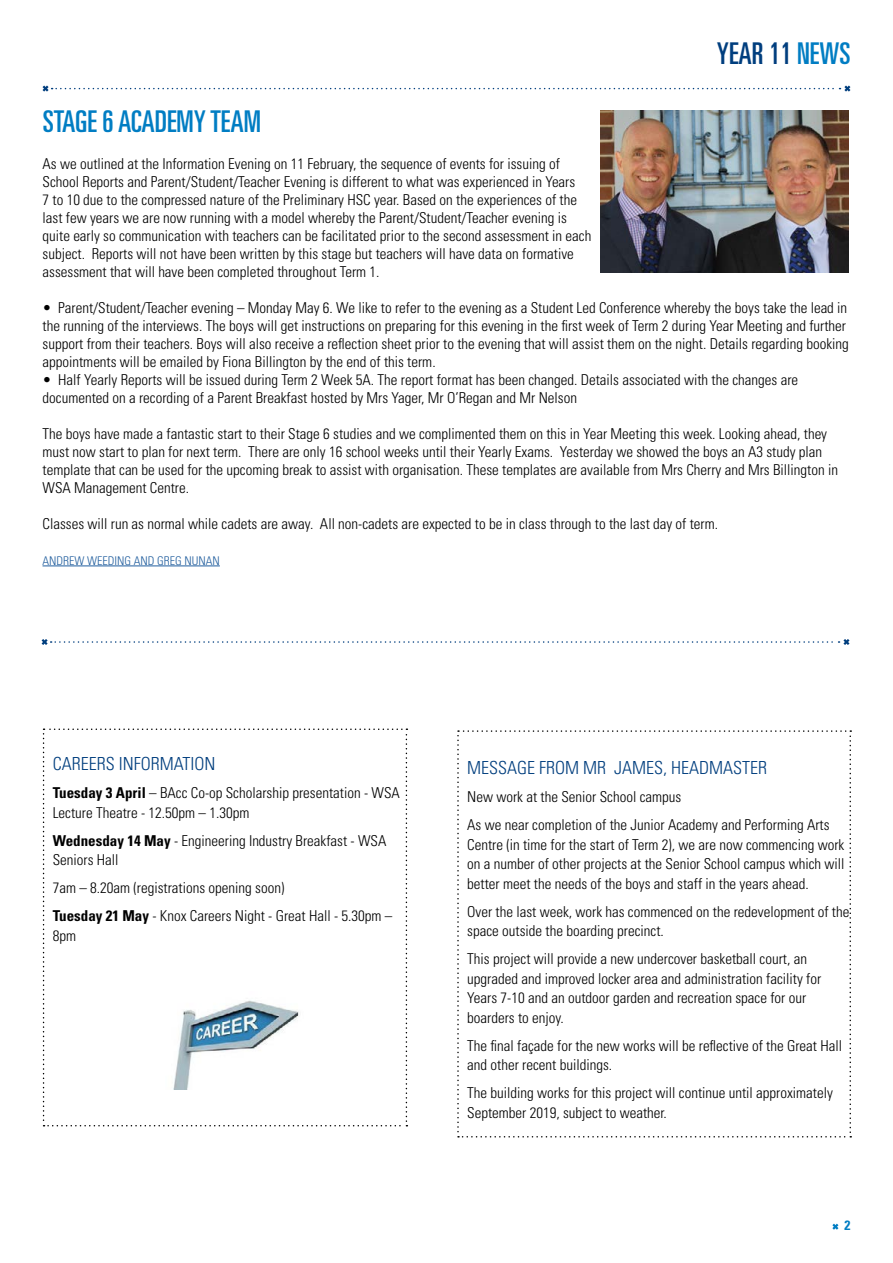
<style>
.page{position:relative;width:893px;height:1263px;background:#fff}
.page>*{position:absolute;margin:0;border:0;box-sizing:border-box;transform-origin:0 0}
.t1{font:ultra-condensed 30px "Univers LT Std";color:#007dc3}
.t2{font:ultra-condensed 30px "Univers LT Std";color:#003e7e}
.t3{font:300 condensed 18px "Univers LT Std";color:#003e7e}
.t4{font:300 condensed 15px/18px "Univers LT Std";color:#000}
.t5{font:700 condensed 13.5px "Univers LT Std";color:#007dc3}
.t6{font:300 condensed 12px "Univers LT Std";color:#215e9e}
.s1{color:#007dc3}
.s2{font-weight:700}
</style>
<div class="page">
<svg style="left:832px;top:1223px;width:7px;height:7px"></svg>
<svg style="left:42px;top:85px;width:809px;height:7px"></svg>
<svg style="left:41px;top:639px;width:809px;height:6px"></svg>
<img style="left:601px;top:111px;width:247px;height:162px">
<svg style="left:43px;top:728px;width:364px;height:398px"></svg>
<svg style="left:457px;top:730px;width:394px;height:407px"></svg>
<hr style="left:43px;top:566px;width:177px;height:1px;background:#215e9e">
<img style="left:166px;top:992px;width:138px;height:98px">
<h1 class="t1" style="left:43px;top:105px;width:220px">STAGE 6 ACADEMY TEAM</h1>
<h1 class="t2" style="left:717px;top:37px;width:135px">YEAR 11 <span class="s1">NEWS</span></h1>
<p class="t4" style="left:43px;top:154px;width:550px">As we outlined at the Information Evening on 11 February, the sequence of events for issuing of School Reports and Parent/Student/Teacher Evening is different to what was experienced in Years<br>7 to 10 due to the compressed nature of the Preliminary HSC year. Based on the experiences of the last few years we are now running with a model whereby the Parent/Student/Teacher evening is quite early so communication with teachers can be facilitated prior to the second assessment in each subject. Reports will not have been written by this stage but teachers will have data on formative assessment that will have been completed throughout Term 1.</p>
<p class="t4" style="left:43px;top:298px;width:808px">• Parent/Student/Teacher evening – Monday May 6. We like to refer to the evening as a Student Led Conference whereby the boys take the lead in the running of the interviews. The boys will get instructions on preparing for this evening in the first week of Term 2 during Year Meeting and further support from their teachers. Boys will also receive a reflection sheet prior to the evening that will assist them on the night. Details regarding booking appointments will be emailed by Fiona Billington by the end of this term.</p>
<p class="t4" style="left:43px;top:370px;width:757px">• Half Yearly Reports will be issued during Term 2 Week 5A. The report format has been changed. Details associated with the changes are documented on a recording of a Parent Breakfast hosted by Mrs Yager, Mr O’Regan and Mr Nelson</p>
<p class="t4" style="left:43px;top:424px;width:797px">The boys have made a fantastic start to their Stage 6 studies and we complimented them on this in Year Meeting this week. Looking ahead, they must now start to plan for next term. There are only 16 school weeks until their Yearly Exams. Yesterday we showed the boys an A3 study plan template that can be used for the upcoming break to assist with organisation. These templates are available from Mrs Cherry and Mrs Billington in WSA Management Centre.</p>
<p class="t4" style="left:43px;top:514px;width:677px">Classes will run as normal while cadets are away. All non-cadets are expected to be in class through to the last day of term.</p>
<p class="t6" style="left:43px;top:553px;width:179px">ANDREW WEEDING AND GREG NUNAN</p>
<p class="t3" style="left:53px;top:753px;width:164px">CAREERS INFORMATION</p>
<p class="t4" style="left:53px;top:783px;width:349px;line-height:19.5px"><span class="s2">Tuesday 3 April</span> – BAcc Co-op Scholarship presentation - WSA<br>Lecture Theatre - 12.50pm – 1.30pm</p>
<p class="t4" style="left:53px;top:831px;width:335px;line-height:19.5px"><span class="s2">Wednesday 14 May</span> - Engineering Industry Breakfast - WSA<br>Seniors Hall</p>
<p class="t4" style="left:53px;top:874px;width:341px;line-height:28px">7am – 8.20am (registrations opening soon)<br><span class="s2">Tuesday 21 May</span> - Knox Careers Night - Great Hall - 5.30pm –</p>
<p class="t4" style="left:53px;top:927px;width:25px">8pm</p>
<p class="t3" style="left:467px;top:757px;width:302px">MESSAGE FROM MR JAMES, HEADMASTER</p>
<p class="t4" style="left:467px;top:783px;width:364px;line-height:28px">New work at the Senior School campus<br>As we near completion of the Junior Academy and Performing Arts</p>
<p class="t4" style="left:467px;top:835px;width:379px;line-height:19.5px;text-align:justify">Centre (in time for the start of Term 2), we are now commencing work on a number of other projects at the Senior School campus which will better meet the needs of the boys and staff in the years ahead.</p>
<p class="t4" style="left:467px;top:902px;width:384px;line-height:19.5px">Over the last week, work has commenced on the redevelopment of the space outside the boarding precinct.</p>
<p class="t4" style="left:467px;top:949px;width:355px;line-height:19.5px">This project will provide a new undercover basketball court, an upgraded and improved locker area and administration facility for Years 7-10 and an outdoor garden and recreation space for our boarders to enjoy.</p>
<p class="t4" style="left:467px;top:1036px;width:376px;line-height:19.5px">The final façade for the new works will be reflective of the Great Hall and other recent buildings.</p>
<p class="t4" style="left:467px;top:1083px;width:367px;line-height:19.5px">The building works for this project will continue until approximately<br>September 2019, subject to weather.</p>
<p class="t5" style="left:844px;top:1217px;width:7px">2</p>
</div>
